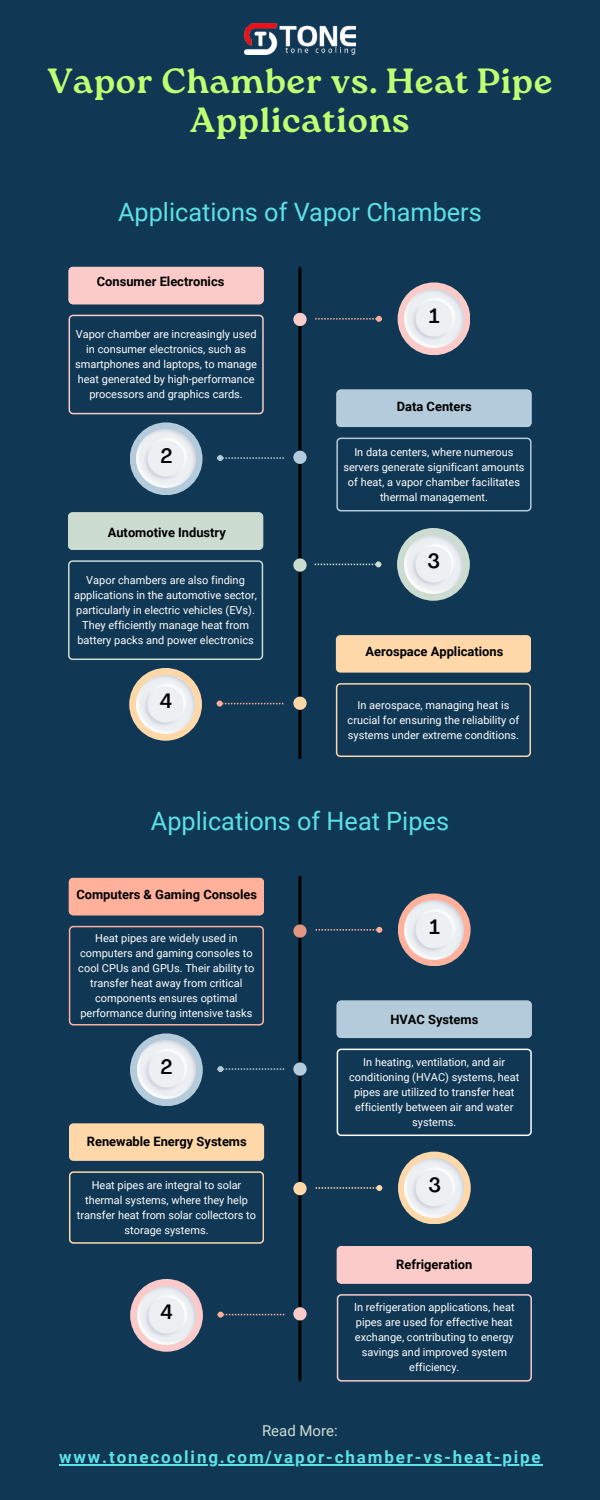
<style>
.page{position:relative;width:600px;height:1500px;background:#103754}
.page>*{position:absolute;margin:0;border:0;box-sizing:border-box;transform-origin:0 0}
.t1{font:700 35px/39.8px "Roca One";letter-spacing:.02em;color:#c1ff72;text-align:center}
.t2{font:25.3px "Roboto";color:#5ce1e6}
.t3{font:500 20.5px "Agrandir";color:#000}
.t4{font:700 17px "Roboto";letter-spacing:.11em;color:#5ce1e6}
.t5{font:15px "Roboto";color:#cddcd0}
.t6{font:700 12.9px "Roboto";color:#000}
.t7{font:11px/15px "Roboto";color:#fff;text-align:center}
</style>
<div class="page">
<svg style="left:398px;top:282px;width:72px;height:73px"></svg>
<img style="left:405px;top:289px;width:58px;height:59px">
<div style="left:69px;top:267px;width:195px;height:37px;background:#fbcbc9"></div>
<svg style="left:69px;top:315px;width:195px;height:99px"></svg>
<svg style="left:315px;top:316px;width:67px;height:6px"></svg>
<div style="left:336px;top:390px;width:195px;height:37px;background:#b4cbdb"></div>
<svg style="left:336px;top:438px;width:195px;height:73px"></svg>
<svg style="left:217px;top:455px;width:67px;height:6px"></svg>
<svg style="left:130px;top:422px;width:73px;height:73px"></svg>
<img style="left:137px;top:429px;width:58px;height:59px">
<svg style="left:397px;top:528px;width:73px;height:73px"></svg>
<img style="left:404px;top:535px;width:59px;height:59px">
<div style="left:68px;top:512px;width:195px;height:38px;background:#cddcd0"></div>
<svg style="left:68px;top:560px;width:195px;height:100px"></svg>
<svg style="left:315px;top:561px;width:66px;height:6px"></svg>
<div style="left:336px;top:635px;width:195px;height:38px;background:#ffd8a9"></div>
<svg style="left:336px;top:683px;width:195px;height:74px"></svg>
<svg style="left:217px;top:701px;width:66px;height:6px"></svg>
<svg style="left:129px;top:668px;width:73px;height:73px"></svg>
<img style="left:136px;top:675px;width:59px;height:59px">
<svg style="left:398px;top:893px;width:73px;height:73px"></svg>
<img style="left:405px;top:901px;width:58px;height:58px">
<div style="left:69px;top:878px;width:195px;height:37px;background:#ffb19c"></div>
<svg style="left:69px;top:926px;width:195px;height:99px"></svg>
<svg style="left:316px;top:927px;width:66px;height:6px"></svg>
<svg style="left:398px;top:1152px;width:73px;height:72px"></svg>
<img style="left:405px;top:1159px;width:58px;height:58px">
<div style="left:69px;top:1123px;width:195px;height:38px;background:#ffd8a9"></div>
<svg style="left:69px;top:1171px;width:195px;height:72px"></svg>
<svg style="left:316px;top:1185px;width:66px;height:6px"></svg>
<div style="left:337px;top:1246px;width:195px;height:38px;background:#fbcbc9"></div>
<svg style="left:337px;top:1294px;width:195px;height:88px"></svg>
<svg style="left:218px;top:1312px;width:66px;height:6px"></svg>
<svg style="left:130px;top:1279px;width:73px;height:73px"></svg>
<img style="left:137px;top:1286px;width:59px;height:59px">
<div style="left:337px;top:1001px;width:195px;height:37px;background:#b4cbdb"></div>
<svg style="left:337px;top:1049px;width:195px;height:87px"></svg>
<svg style="left:217px;top:1066px;width:67px;height:6px"></svg>
<svg style="left:130px;top:1033px;width:73px;height:73px"></svg>
<img style="left:137px;top:1040px;width:59px;height:59px">
<hr style="left:298px;top:268px;width:3px;height:1112px;background:#000">
<div style="left:293px;top:313px;width:14px;height:13px;background:#fbcbc9"></div>
<svg style="left:293px;top:451px;width:14px;height:13px"></svg>
<svg style="left:293px;top:558px;width:14px;height:14px"></svg>
<svg style="left:293px;top:697px;width:14px;height:13px"></svg>
<svg style="left:293px;top:924px;width:14px;height:14px"></svg>
<svg style="left:293px;top:1182px;width:14px;height:13px"></svg>
<svg style="left:293px;top:1307px;width:14px;height:14px"></svg>
<svg style="left:293px;top:1062px;width:14px;height:14px"></svg>
<img style="left:245px;top:24px;width:111px;height:31px">
<div style="left:111px;top:759px;width:429px;height:117px;background:#103754"></div>
<hr style="left:59px;top:1464px;width:484px;height:2px;background:#5ce1e6">
<p class="t1" style="left:47px;top:61px;width:507px">Vapor Chamber vs. Heat Pipe<br>Applications</p>
<h5 class="t2" style="left:118px;top:197px;width:365px">Applications of Vapor Chambers</h5>
<p class="t6" style="left:97px;top:274px;width:129px">Consumer Electronics</p>
<h1 class="t7" style="left:75px;top:327px;width:183px">Vapor chamber are increasingly used in consumer electronics, such as smartphones and laptops, to manage heat generated by high-performance processors and graphics cards.</h1>
<p class="t3" style="left:160px;top:448px;width:14px">2</p>
<p class="t6" style="left:108px;top:525px;width:120px">Automotive Industry</p>
<p class="t7" style="left:74px;top:572px;width:184px">Vapor chambers are also finding applications in the automotive sector, particularly in electric vehicles (EVs).<br>They efficiently manage heat from battery packs and power electronics</p>
<h5 class="t3" style="left:160px;top:693px;width:14px">4</h5>
<p class="t3" style="left:429px;top:308px;width:12px">1</p>
<h5 class="t6" style="left:397px;top:399px;width:77px">Data Centers</h5>
<h2 class="t7" style="left:343px;top:444px;width:183px">In data centers, where numerous servers generate significant amounts of heat, a vapor chamber facilitates thermal management.</h2>
<p class="t3" style="left:427px;top:553px;width:14px">3</p>
<h2 class="t6" style="left:365px;top:645px;width:139px">Aerospace Applications</h2>
<p class="t7" style="left:348px;top:697px;width:173px">In aerospace, managing heat is crucial for ensuring the reliability of systems under extreme conditions.</p>
<p class="t2" style="left:151px;top:807px;width:300px">Applications of Heat Pipes</p>
<p class="t6" style="left:76px;top:887px;width:182px">Computers &amp; Gaming Consoles</p>
<h5 class="t7" style="left:78px;top:930px;width:178px">Heat pipes are widely used in computers and gaming consoles to cool CPUs and GPUs. Their ability to transfer heat away from critical components ensures optimal performance during intensive tasks</h5>
<p class="t3" style="left:161px;top:1059px;width:14px">2</p>
<p class="t6" style="left:87px;top:1134px;width:161px">Renewable Energy Systems</p>
<p class="t7" style="left:77px;top:1177px;width:181px">Heat pipes are integral to solar thermal systems, where they help transfer heat from solar collectors to storage systems.</p>
<h5 class="t3" style="left:161px;top:1304px;width:14px">4</h5>
<p class="t3" style="left:429px;top:919px;width:12px">1</p>
<p class="t6" style="left:390px;top:1012px;width:89px">HVAC Systems</p>
<h5 class="t7" style="left:349px;top:1055px;width:172px">In heating, ventilation, and air conditioning (HVAC) systems, heat pipes are utilized to transfer heat efficiently between air and water systems.</h5>
<p class="t3" style="left:428px;top:1177px;width:14px">3</p>
<p class="t6" style="left:396px;top:1257px;width:78px">Refrigeration</p>
<p class="t7" style="left:354px;top:1300px;width:162px">In refrigeration applications, heat pipes are used for effective heat exchange, contributing to energy savings and improved system efficiency.</p>
<p class="t5" style="left:262px;top:1422px;width:77px">Read More:</p>
<h3 class="t4" style="left:59px;top:1447px;width:483px">www.tonecooling.com/vapor-chamber-vs-heat-pipe</h3>
</div>
